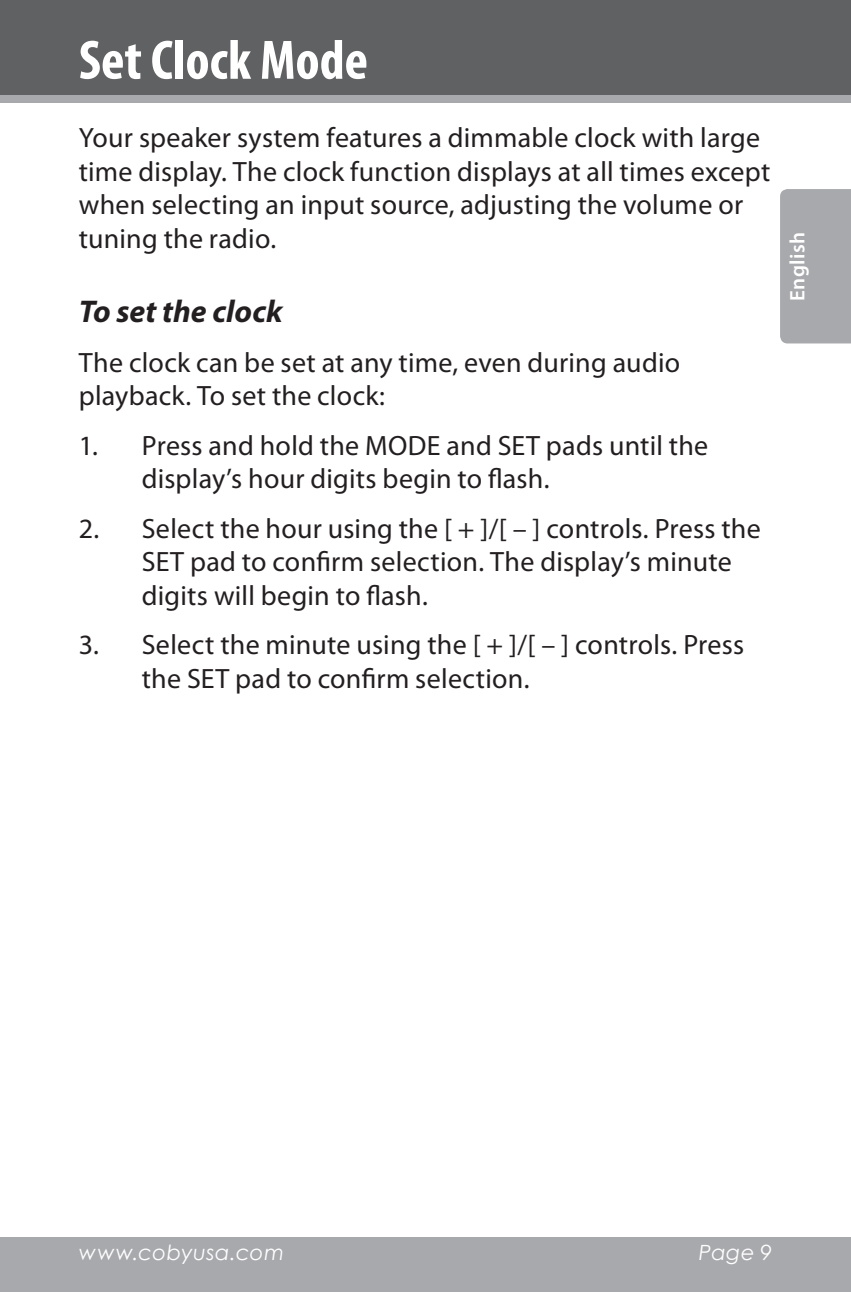
<style>
.page{position:relative;width:851px;height:1292px;background:#fff}
.page>*{position:absolute;margin:0;border:0;box-sizing:border-box;transform-origin:0 0}
.t1{font:700 condensed 56px "Myriad Pro";color:#fff}
.t2{font:italic 700 31.5px "Myriad Pro";color:#231f20}
.t3{font:28px/33.6px "Myriad Pro";letter-spacing:.005em;color:#231f20}
.t4{font:italic 21px "Century Gothic";letter-spacing:.025em;color:#fff}
.t5{font:600 21px "Myriad Pro";letter-spacing:.02em;color:#fff}
</style>
<div class="page">
<div style="left:0;top:1237px;width:850px;height:55px;background:#a8a9ad"></div>
<div style="left:0;top:94px;width:850px;height:9px;background:#a8a9ad"></div>
<div style="left:0;top:0;width:850px;height:94px;background:#5f6162"></div>
<div style="left:780px;top:189px;width:70px;height:154px;background:#a8a9ad"></div>
<h1 class="t1" style="left:79px;top:25px;width:291px">Set Clock Mode</h1>
<p class="t3" style="left:79px;top:120px;width:693px">Your speaker system features a dimmable clock with large time display. The clock function displays at all times except when selecting an input source, adjusting the volume or tuning the radio.</p>
<p class="t2" style="left:79px;top:291px;width:205px">To set the clock</p>
<p class="t3" style="left:79px;top:345px;width:603px">The clock can be set at any time, even during audio playback. To set the clock:</p>
<p class="t3" style="left:142px;top:428px;width:568px;text-indent:-63px">1. Press and hold the MODE and SET pads until the display’s hour digits begin to flash.</p>
<p class="t3" style="left:142px;top:511px;width:620px;text-indent:-63px">2. Select the hour using the [ + ]/[ – ] controls. Press the<br>SET pad to confirm selection. The display’s minute digits will begin to flash.</p>
<p class="t3" style="left:142px;top:627px;width:603px;text-indent:-63px">3. Select the minute using the [ + ]/[ – ] controls. Press the SET pad to confirm selection.</p>
<p class="t5" style="left:784px;top:301px;width:70px;rotate:-90deg">English</p>
<p class="t4" style="left:79px;top:1238px;width:207px">www.cobyusa.com</p>
<p class="t4" style="left:698px;top:1238px;width:75px">Page 9</p>
</div>
